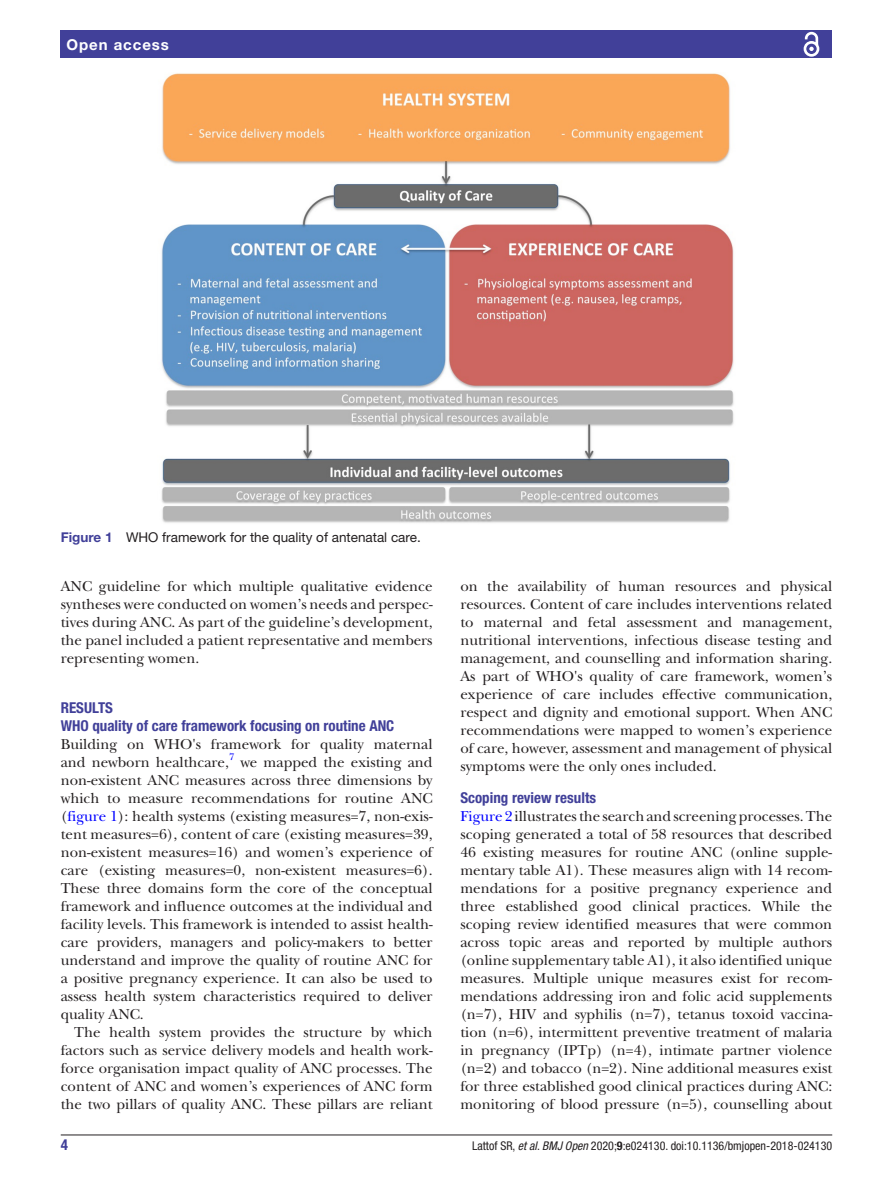
<style>
.page{position:relative;width:893px;height:1191px;background:#fff}
.page>*{position:absolute;margin:0;border:0;box-sizing:border-box;transform-origin:0 0}
.t1{font:15px/18px "New Baskerville";color:#231f20;text-align:justify}
.t2{font:700 condensed 15px/18px "Helvetica Neue LT Std";color:#414099}
.t3{font:700 15px "Helvetica Neue LT Std";letter-spacing:.065em;color:#fff}
.t4{font:13.5px "Helvetica Neue LT Std";color:#231f20}
.t5{font:condensed 12px "Helvetica Neue LT Std";color:#231f20}
.t6{font:9.9px "New Baskerville";color:#00f}
.s1{font-weight:700;color:#414099}
.s2{color:#00f}
.s3{font-style:italic}
.s4{font-weight:700}
</style>
<div class="page">
<hr style="left:61px;top:1134px;width:771px;height:1px;background:#231f20">
<div style="left:61px;top:31px;width:771px;height:27px;background:#414099"></div>
<svg style="left:803px;top:31px;width:17px;height:26px"></svg>
<img style="left:161px;top:73px;width:573px;height:450px">
<p class="t3" style="left:66px;top:35px;width:104px">Open access</p>
<p class="t4" style="left:61px;top:529px;width:362px"><span class="s1">Figure 1</span> WHO framework for the quality of antenatal care.</p>
<p class="t1" style="left:61px;top:577px;width:373px">ANC guideline for which multiple qualitative evidence syntheses were conducted on women’s needs and perspec&shy;tives during ANC. As part of the guideline’s development, the panel included a patient representative and members representing women.</p>
<p class="t2" style="left:61px;top:698px;width:335px">Results<br>WHO quality of care framework focusing on routine ANC</p>
<p class="t1" style="left:61px;top:735px;width:373px">Building on WHO's framework for quality maternal and newborn healthcare,</p>
<p class="t6" style="left:229px;top:751px;width:7px">7</p>
<p class="t1" style="left:61px;top:753px;width:373px;text-indent:180px">we mapped the existing and non-existent ANC measures across three dimensions by which to measure recommendations for routine ANC (<span class="s2">figure 1</span>): health systems (existing measures=7, non-exis&shy;tent measures=6), content of care (existing measures=39, non-existent measures=16) and women’s experience of care (existing measures=0, non-existent measures=6).<br>These three domains form the core of the conceptual framework and influence outcomes at the individual and facility levels. This framework is intended to assist health&shy;care providers, managers and policy-makers to better understand and improve the quality of routine ANC for a positive pregnancy experience. It can also be used to assess health system characteristics required to deliver quality ANC.</p>
<p class="t1" style="left:61px;top:1023px;width:373px;text-indent:13px">The health system provides the structure by which factors such as service delivery models and health work&shy;force organisation impact quality of ANC processes. The content of ANC and women’s experiences of ANC form the two pillars of quality ANC. These pillars are reliant</p>
<p class="t1" style="left:460px;top:577px;width:373px">on the availability of human resources and physical resources. Content of care includes interventions related to maternal and fetal assessment and management, nutritional interventions, infectious disease testing and management, and counselling and information sharing.<br>As part of WHO's quality of care framework, women’s experience of care includes effective communication, respect and dignity and emotional support. When ANC recommendations were mapped to women’s experience of care, however, assessment and management of physical symptoms were the only ones included.</p>
<p class="t2" style="left:460px;top:788px;width:137px">Scoping review results</p>
<p class="t1" style="left:460px;top:807px;width:373px"><span class="s2">Figure 2</span> illustrates the search and screening processes. The scoping generated a total of 58 resources that described 46 existing measures for routine ANC (online supple&shy;mentary table A1). These measures align with 14 recom&shy;mendations for a positive pregnancy experience and three established good clinical practices. While the scoping review identified measures that were common across topic areas and reported by multiple authors (online supplementary table A1), it also identified unique measures. Multiple unique measures exist for recom&shy;mendations addressing iron and folic acid supplements (n=7), HIV and syphilis (n=7), tetanus toxoid vaccina&shy;tion (n=6), intermittent preventive treatment of malaria in pregnancy (IPTp) (n=4), intimate partner violence (n=2) and tobacco (n=2). Nine additional measures exist for three established good clinical practices during ANC: monitoring of blood pressure (n=5), counselling about</p>
<p class="t2" style="left:61px;top:1135px;width:9px">4</p>
<p class="t5" style="left:472px;top:1138px;width:362px">Lattof SR, <span class="s3">et al</span>. <span class="s3">BMJ Open</span> 2020;<span class="s4">9</span>:e024130. doi:10.1136/bmjopen-2018-024130</p>
</div>
